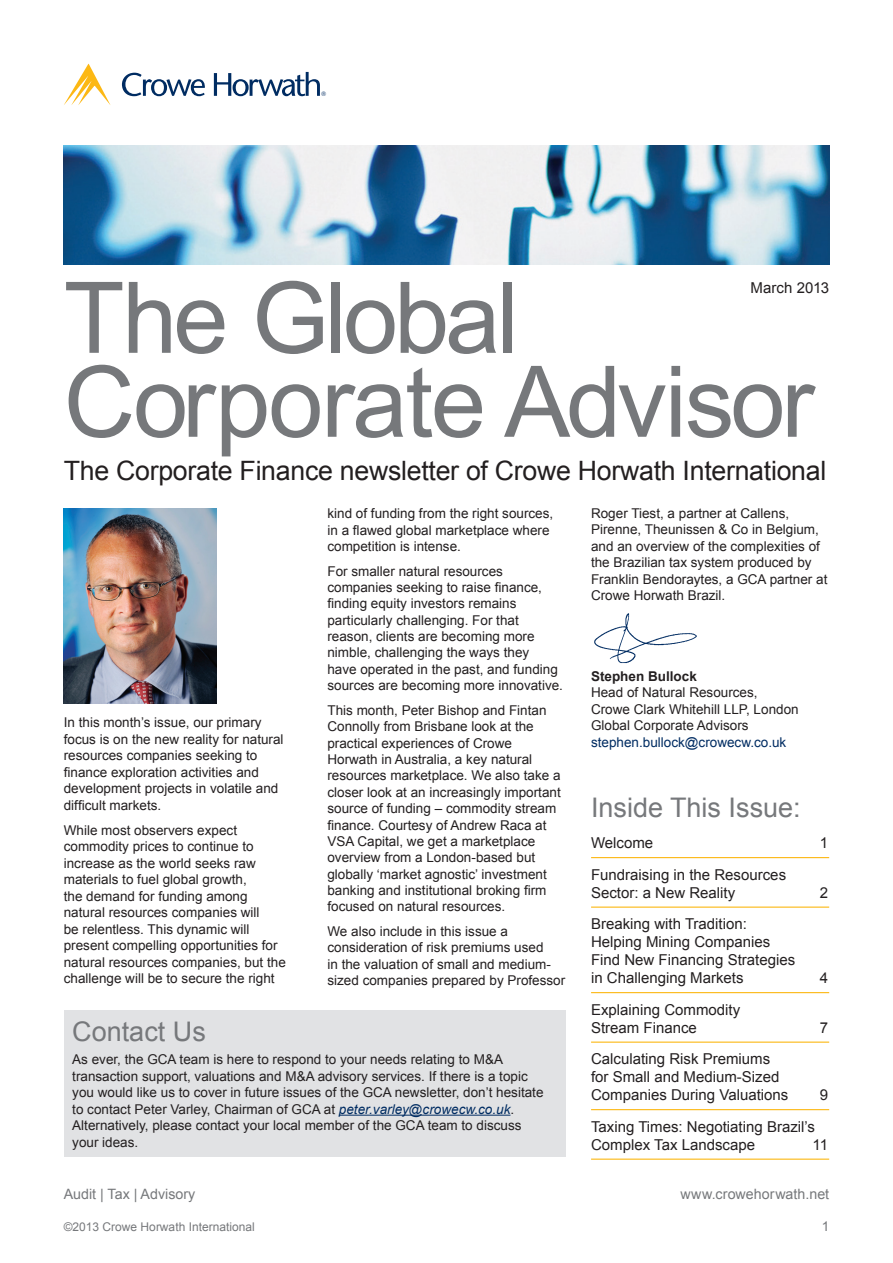
<style>
.page{position:relative;width:893px;height:1263px;background:#fff}
.page>*{position:absolute;margin:0;border:0;box-sizing:border-box;transform-origin:0 0}
.t1{font:99px/84px "Arial";letter-spacing:-.04em;color:#76787b}
.t2{font:27px "Arial";color:#76787b}
.t3{font:26.7px "Arial";letter-spacing:-.01em;color:#231f20}
.t4{font:15px/18px "Arial";color:#231f20}
.t5{font:14.25px "Arial";color:#76787b}
.t6{font:13.5px/16.5px "Arial";color:#231f20}
.t7{font:13.5px "Arial";color:#002c62}
.t8{font:700 13.5px "Arial";color:#231f20}
.t9{font:13.5px "Arial";color:#76787b}
.t10{font:12px "Arial";color:#76787b}
.t11{font:6.3px "News Gothic BT";color:#002c62}
.s1{font-style:italic;color:#002c62}
</style>
<div class="page">
<svg style="left:122px;top:73px;width:83px;height:23px"></svg>
<svg style="left:214px;top:72px;width:106px;height:24px"></svg>
<svg style="left:64px;top:64px;width:46px;height:41px"></svg>
<img style="left:64px;top:145px;width:765px;height:119px">
<hr style="left:591px;top:857px;width:238px;height:1px;background:#fcb814">
<hr style="left:591px;top:906px;width:238px;height:2px;background:#fcb814">
<hr style="left:591px;top:992px;width:238px;height:1px;background:#fcb814">
<hr style="left:591px;top:1041px;width:238px;height:2px;background:#fcb814">
<hr style="left:591px;top:1109px;width:238px;height:1px;background:#fcb814">
<hr style="left:591px;top:1158px;width:238px;height:2px;background:#fcb814">
<div style="left:64px;top:1011px;width:502px;height:146px;background:#e1e2e4"></div>
<hr style="left:339px;top:1115px;width:171px;height:1px;background:#002c62">
<img style="left:64px;top:508px;width:153px;height:196px">
<img style="left:594px;top:613px;width:103px;height:51px">
<p class="t11" style="left:321px;top:90px;width:7px">®</p>
<h1 class="t1" style="left:64px;top:277px;width:752px">The Global<br>Corporate Advisor</h1>
<h3 class="t3" style="left:64px;top:453px;width:764px">The Corporate Finance newsletter of Crowe Horwath International</h3>
<p class="t4" style="left:750px;top:279px;width:80px">March 2013</p>
<p class="t6" style="left:64px;top:714px;width:221px">In this month’s issue, our primary focus is on the new reality for natural resources companies seeking to finance exploration activities and development projects in volatile and difficult markets.</p>
<p class="t6" style="left:64px;top:822px;width:224px">While most observers expect commodity prices to continue to increase as the world seeks raw materials to fuel global growth,<br>the demand for funding among natural resources companies will<br>be relentless. This dynamic will present compelling opportunities for natural resources companies, but the challenge will be to secure the right</p>
<p class="t6" style="left:327px;top:505px;width:227px">kind of funding from the right sources, in a flawed global marketplace where competition is intense.</p>
<p class="t6" style="left:327px;top:563px;width:237px">For smaller natural resources companies seeking to raise finance, finding equity investors remains particularly challenging. For that reason, clients are becoming more nimble, challenging the ways they<br>have operated in the past, and funding sources are becoming more innovative.</p>
<p class="t6" style="left:327px;top:702px;width:235px">This month, Peter Bishop and Fintan Connolly from Brisbane look at the practical experiences of Crowe Horwath in Australia, a key natural resources marketplace. We also take a closer look at an increasingly important source of funding – commodity stream finance. Courtesy of Andrew Raca at VSA Capital, we get a marketplace overview from a London-based but globally ‘market agnostic’ investment banking and institutional broking firm focused on natural resources.</p>
<p class="t6" style="left:327px;top:923px;width:239px">We also include in this issue a consideration of risk premiums used<br>in the valuation of small and medium&shy;sized companies prepared by Professor</p>
<h2 class="t2" style="left:72px;top:1014px;width:135px">Contact Us</h2>
<p class="t6" style="left:72px;top:1051px;width:473px">As ever, the GCA team is here to respond to your needs relating to M&amp;A transaction support, valuations and M&amp;A advisory services. If there is a topic you would like us to cover in future issues of the GCA newsletter, don’t hesitate to contact Peter Varley, Chairman of GCA at <span class="s1">peter.varley@crowecw.co.uk</span>.<br>Alternatively, please contact your local member of the GCA team to discuss your ideas.</p>
<p class="t6" style="left:591px;top:505px;width:238px">Roger Tiest, a partner at Callens, Pirenne, Theunissen &amp; Co in Belgium, and an overview of the complexities of the Brazilian tax system produced by Franklin Bendoraytes, a GCA partner at Crowe Horwath Brazil.</p>
<p class="t8" style="left:591px;top:667px;width:107px">Stephen Bullock</p>
<p class="t6" style="left:591px;top:684px;width:209px">Head of Natural Resources,<br>Crowe Clark Whitehill LLP, London<br>Global Corporate Advisors</p>
<p class="t7" style="left:591px;top:733px;width:197px">stephen.bullock@crowecw.co.uk</p>
<h2 class="t2" style="left:591px;top:790px;width:211px">Inside This Issue:</h2>
<p class="t4" style="left:591px;top:834px;width:64px">Welcome</p>
<p class="t4" style="left:820px;top:834px;width:10px">1</p>
<p class="t4" style="left:591px;top:865px;width:197px">Fundraising in the Resources<br>Sector: a New Reality</p>
<p class="t4" style="left:820px;top:883px;width:10px">2</p>
<p class="t4" style="left:591px;top:915px;width:206px">Breaking with Tradition:<br>Helping Mining Companies<br>Find New Financing Strategies in Challenging Markets</p>
<p class="t4" style="left:591px;top:1000px;width:151px">Explaining Commodity<br>Stream Finance</p>
<p class="t4" style="left:591px;top:1050px;width:199px">Calculating Risk Premiums for Small and Medium-Sized<br>Companies During Valuations</p>
<p class="t4" style="left:820px;top:969px;width:10px">4</p>
<p class="t4" style="left:820px;top:1018px;width:10px">7</p>
<p class="t4" style="left:820px;top:1086px;width:10px">9</p>
<p class="t4" style="left:591px;top:1117px;width:225px">Taxing Times: Negotiating Brazil’s<br>Complex Tax Landscape</p>
<p class="t4" style="left:812px;top:1135px;width:17px">11</p>
<p class="t5" style="left:64px;top:1185px;width:133px">Audit | Tax | Advisory</p>
<p class="t5" style="left:680px;top:1185px;width:150px">www.crowehorwath.net</p>
<p class="t10" style="left:64px;top:1219px;width:192px">©2013 Crowe Horwath International</p>
<p class="t9" style="left:822px;top:1218px;width:9px">1</p>
</div>
